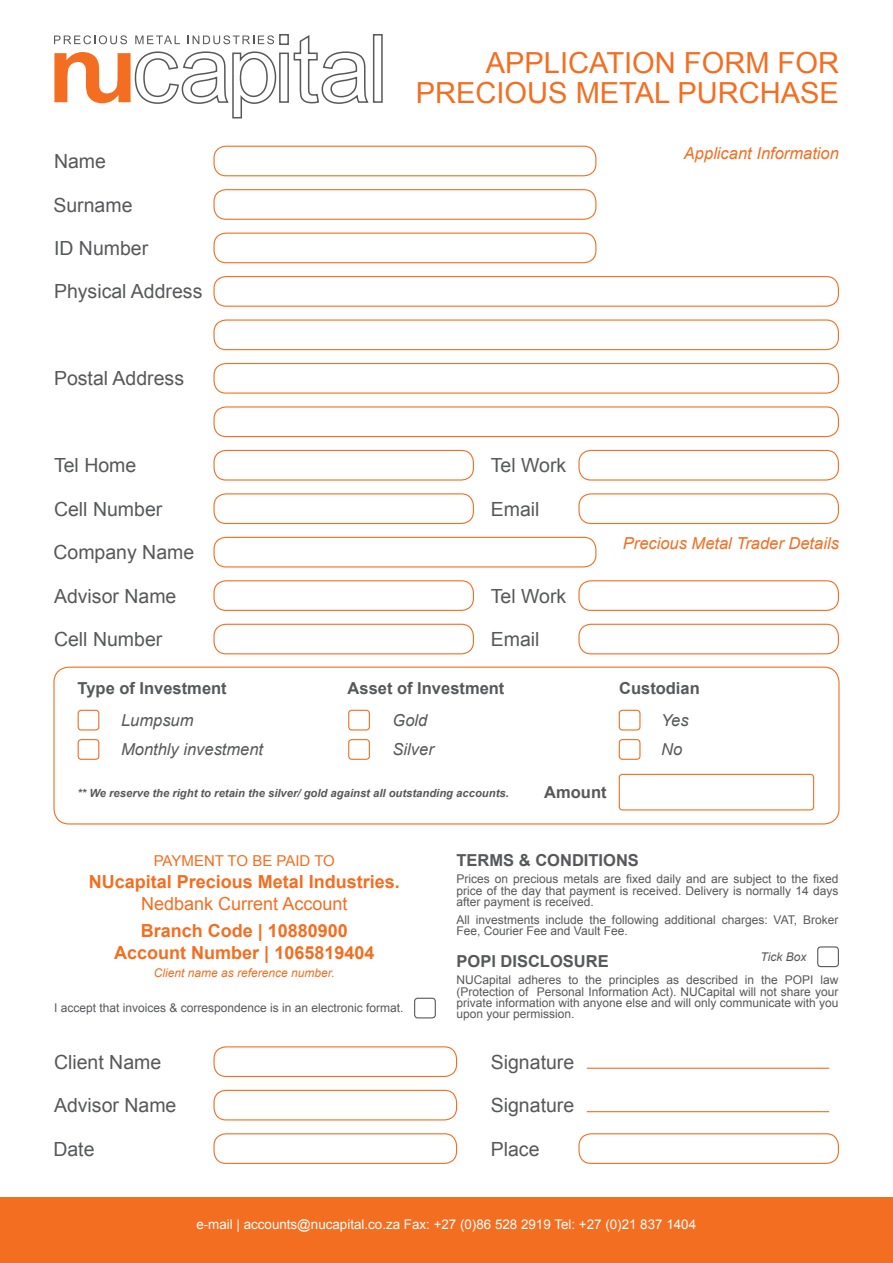
<style>
.page{position:relative;width:893px;height:1263px;background:#fff}
.page>*{position:absolute;margin:0;border:0;box-sizing:border-box;transform-origin:0 0}
.t1{font:29.1px/29.7px "Arial";color:#f36e21;text-align:right}
.t2{font:19.5px "Arial";color:#57585a}
.t3{font:700 18px/21.6px "Arial";color:#f36e21;text-align:center}
.t4{font:18px "Arial";color:#f36e21}
.t5{font:700 16.5px "Arial";color:#57585a}
.t6{font:italic 16.5px "Arial";color:#f36e21}
.t7{font:italic 16.5px "Arial";color:#57585a}
.t8{font:15px "Arial";color:#f36e21}
.t9{font:13.35px "Arial";color:#fff}
.t10{font:12px/11.4px "Arial";color:#57585a;text-align:justify}
.t11{font:italic 12px "Arial";color:#f36e21}
.t12{font:italic 12px "Arial";color:#57585a}
.t13{font:italic 700 11.25px "Arial";color:#57585a}
</style>
<div class="page">
<div style="left:0;top:1198px;width:893px;height:65px;background:#f36e21"></div>
<svg style="left:54px;top:34px;width:329px;height:85px"></svg>
<div style="left:817px;top:946px;width:22px;height:21px;border:1px solid #57585a;border-radius:3px"></div>
<div style="left:414px;top:998px;width:22px;height:20px;border:1px solid #57585a;border-radius:3px"></div>
<div style="left:213px;top:1090px;width:244px;height:30px;border:1px solid #f36e21;border-radius:12px"></div>
<div style="left:213px;top:1046px;width:244px;height:31px;border:1px solid #f36e21;border-radius:12px"></div>
<div style="left:213px;top:1133px;width:244px;height:31px;border:1px solid #f36e21;border-radius:12px"></div>
<div style="left:578px;top:1133px;width:261px;height:31px;border:1px solid #f36e21;border-radius:12px"></div>
<hr style="left:587px;top:1111px;width:242px;height:1px;background:#f36e21">
<hr style="left:587px;top:1068px;width:242px;height:1px;background:#f36e21">
<div style="left:213px;top:146px;width:383px;height:30px;border:1px solid #f36e21;border-radius:12px"></div>
<div style="left:213px;top:537px;width:383px;height:30px;border:1px solid #f36e21;border-radius:12px"></div>
<div style="left:213px;top:450px;width:261px;height:31px;border:1px solid #f36e21;border-radius:12px"></div>
<div style="left:213px;top:580px;width:261px;height:31px;border:1px solid #f36e21;border-radius:12px"></div>
<div style="left:213px;top:493px;width:261px;height:31px;border:1px solid #f36e21;border-radius:12px"></div>
<div style="left:213px;top:624px;width:261px;height:30px;border:1px solid #f36e21;border-radius:12px"></div>
<div style="left:578px;top:450px;width:261px;height:31px;border:1px solid #f36e21;border-radius:12px"></div>
<div style="left:578px;top:580px;width:261px;height:31px;border:1px solid #f36e21;border-radius:12px"></div>
<div style="left:578px;top:493px;width:261px;height:31px;border:1px solid #f36e21;border-radius:12px"></div>
<div style="left:578px;top:624px;width:261px;height:30px;border:1px solid #f36e21;border-radius:12px"></div>
<div style="left:213px;top:189px;width:383px;height:31px;border:1px solid #f36e21;border-radius:12px"></div>
<div style="left:213px;top:233px;width:383px;height:30px;border:1px solid #f36e21;border-radius:12px"></div>
<div style="left:213px;top:276px;width:626px;height:31px;border:1px solid #f36e21;border-radius:12px"></div>
<div style="left:213px;top:319px;width:626px;height:31px;border:1px solid #f36e21;border-radius:12px"></div>
<div style="left:213px;top:406px;width:626px;height:31px;border:1px solid #f36e21;border-radius:12px"></div>
<div style="left:213px;top:363px;width:626px;height:31px;border:1px solid #f36e21;border-radius:12px"></div>
<div style="left:53px;top:667px;width:786px;height:157px;border:1px solid #f36e21;border-radius:15px"></div>
<div style="left:78px;top:710px;width:21px;height:20px;border:1px solid #f36e21;border-radius:3px"></div>
<div style="left:78px;top:739px;width:21px;height:21px;border:1px solid #f36e21;border-radius:3px"></div>
<div style="left:348px;top:710px;width:22px;height:20px;border:1px solid #f36e21;border-radius:3px"></div>
<div style="left:348px;top:739px;width:22px;height:21px;border:1px solid #f36e21;border-radius:3px"></div>
<div style="left:619px;top:710px;width:21px;height:20px;border:1px solid #f36e21;border-radius:3px"></div>
<div style="left:619px;top:739px;width:21px;height:21px;border:1px solid #f36e21;border-radius:3px"></div>
<div style="left:619px;top:774px;width:195px;height:36px;border:1px solid #f36e21;border-radius:3px"></div>
<h2 class="t2" style="left:54px;top:148px;width:54px">Name</h2>
<h2 class="t2" style="left:53px;top:192px;width:81px">Surname</h2>
<h2 class="t2" style="left:54px;top:235px;width:96px">ID Number</h2>
<h2 class="t2" style="left:54px;top:279px;width:150px">Physical Address</h2>
<h2 class="t2" style="left:54px;top:366px;width:132px">Postal Address</h2>
<h2 class="t2" style="left:54px;top:453px;width:84px">Tel Home</h2>
<h2 class="t2" style="left:54px;top:496px;width:110px">Cell Number</h2>
<h2 class="t2" style="left:53px;top:540px;width:142px">Company Name</h2>
<h2 class="t2" style="left:54px;top:583px;width:124px">Advisor Name</h2>
<h2 class="t2" style="left:54px;top:626px;width:110px">Cell Number</h2>
<h1 class="t1" style="left:416px;top:48px;width:425px">APPLICATION FORM FOR<br>PRECIOUS METAL PURCHASE</h1>
<h3 class="t6" style="left:684px;top:143px;width:156px">Applicant Information</h3>
<h2 class="t2" style="left:491px;top:453px;width:77px">Tel Work</h2>
<h2 class="t2" style="left:491px;top:496px;width:50px">Email</h2>
<h2 class="t2" style="left:491px;top:583px;width:77px">Tel Work</h2>
<h2 class="t2" style="left:491px;top:626px;width:50px">Email</h2>
<h3 class="t6" style="left:623px;top:532px;width:218px">Precious Metal Trader Details</h3>
<h3 class="t5" style="left:78px;top:678px;width:151px">Type of Investment</h3>
<h3 class="t5" style="left:348px;top:678px;width:158px">Asset of Investment</h3>
<h3 class="t5" style="left:619px;top:678px;width:82px">Custodian</h3>
<h3 class="t7" style="left:121px;top:710px;width:74px">Lumpsum</h3>
<h3 class="t7" style="left:393px;top:710px;width:36px">Gold</h3>
<h3 class="t7" style="left:661px;top:710px;width:29px">Yes</h3>
<h3 class="t7" style="left:121px;top:738px;width:144px">Monthly investment</h3>
<h3 class="t7" style="left:393px;top:738px;width:43px">Silver</h3>
<h3 class="t7" style="left:661px;top:738px;width:23px">No</h3>
<p class="t13" style="left:78px;top:786px;width:433px">** We reserve the right to retain the silver/ gold against all outstanding accounts.</p>
<h3 class="t5" style="left:544px;top:781px;width:64px">Amount</h3>
<p class="t8" style="left:154px;top:851px;width:183px">PAYMENT TO BE PAID TO</p>
<h3 class="t3" style="left:89px;top:871px;width:313px">NUcapital Precious Metal Industries.</h3>
<h3 class="t4" style="left:141px;top:891px;width:208px">Nedbank Current Account</h3>
<h3 class="t3" style="left:114px;top:921px;width:262px">Branch Code | 10880900<br>Account Number | 1065819404</h3>
<p class="t11" style="left:154px;top:965px;width:182px">Client name as reference number.</p>
<p class="t10" style="left:54px;top:1003px;width:351px">I accept that invoices &amp; correspondence is in an electronic format.</p>
<h3 class="t5" style="left:456px;top:849px;width:184px">TERMS &amp; CONDITIONS</h3>
<p class="t10" style="left:456px;top:874px;width:383px">Prices on precious metals are fixed daily and are subject to the fixed price of the day that payment is received. Delivery is normally 14 days after payment is received.</p>
<p class="t10" style="left:456px;top:914px;width:383px">All investments include the following additional charges: VAT, Broker<br>Fee, Courier Fee and Vault Fee.</p>
<h3 class="t5" style="left:456px;top:950px;width:154px">POPl DISCLOSURE</h3>
<p class="t10" style="left:456px;top:974px;width:383px">NUCapital adheres to the principles as described in the POPI law (Protection of Personal Information Act). NUCapital will not share your private information with anyone else and will only communicate with you upon your permission.</p>
<p class="t12" style="left:761px;top:949px;width:47px">Tick Box</p>
<h2 class="t2" style="left:54px;top:1049px;width:109px">Client Name</h2>
<h2 class="t2" style="left:491px;top:1049px;width:85px">Signature</h2>
<h2 class="t2" style="left:54px;top:1092px;width:124px">Advisor Name</h2>
<h2 class="t2" style="left:491px;top:1092px;width:85px">Signature</h2>
<h2 class="t2" style="left:53px;top:1136px;width:43px">Date</h2>
<h2 class="t2" style="left:491px;top:1136px;width:50px">Place</h2>
<p class="t9" style="left:196px;top:1215px;width:501px">e-mail | accounts@nucapital.co.za Fax: +27 (0)86 528 2919 Tel: +27 (0)21 837 1404</p>
</div>
